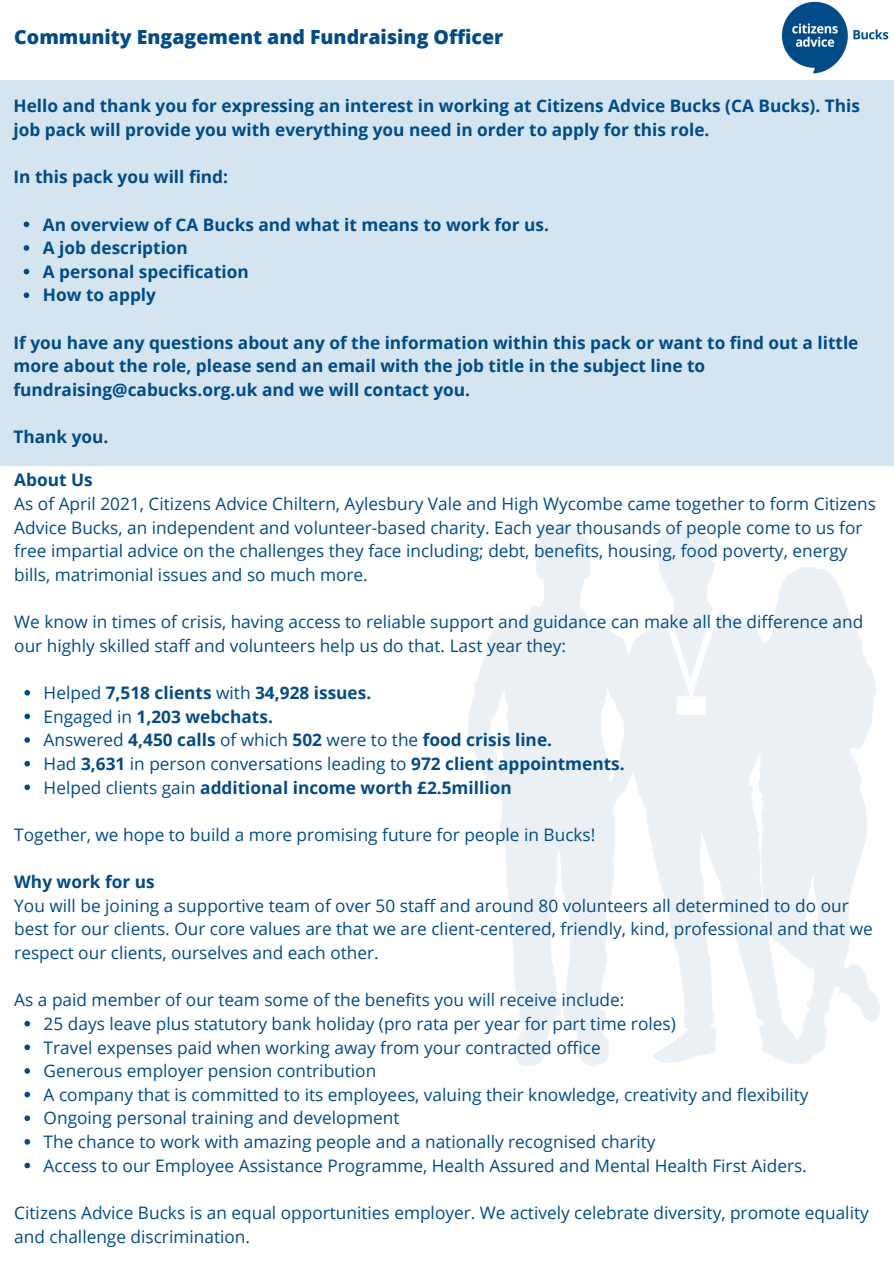
<style>
.page{position:relative;width:894px;height:1264px;background:#fff}
.page>*{position:absolute;margin:0;border:0;box-sizing:border-box;transform-origin:0 0}
.t1{font:800 19.5px "Open Sans";color:#004b88}
.t2{font:17.25px/23.7px "Open Sans";color:#004b88}
.t3{font:700 17.25px/23.7px "Open Sans";color:#004b88}
.s1{font-weight:400}
.s2{font-weight:700}
</style>
<div class="page">
<img style="left:781px;top:1px;width:108px;height:73px">
<div style="left:0;top:80px;width:893px;height:385px;background:#d4e5ef"></div>
<svg style="left:24px;top:221px;width:5px;height:6px"></svg>
<svg style="left:24px;top:245px;width:5px;height:6px"></svg>
<svg style="left:24px;top:269px;width:5px;height:5px"></svg>
<svg style="left:24px;top:292px;width:5px;height:6px"></svg>
<svg style="left:24px;top:690px;width:6px;height:5px"></svg>
<svg style="left:24px;top:713px;width:6px;height:6px"></svg>
<svg style="left:24px;top:737px;width:6px;height:5px"></svg>
<svg style="left:24px;top:760px;width:6px;height:6px"></svg>
<svg style="left:24px;top:784px;width:6px;height:6px"></svg>
<svg style="left:24px;top:1020px;width:6px;height:6px"></svg>
<svg style="left:24px;top:1044px;width:6px;height:6px"></svg>
<svg style="left:24px;top:1068px;width:6px;height:5px"></svg>
<svg style="left:24px;top:1091px;width:6px;height:6px"></svg>
<svg style="left:24px;top:1115px;width:6px;height:5px"></svg>
<svg style="left:24px;top:1139px;width:6px;height:5px"></svg>
<svg style="left:24px;top:1162px;width:6px;height:6px"></svg>
<h2 class="t1" style="left:14px;top:24px;width:490px">Community Engagement and Fundraising Officer</h2>
<p class="t3" style="left:14px;top:94px;width:847px">Hello and thank you for expressing an interest in working at Citizens Advice Bucks (CA Bucks). This job pack will provide you with everything you need in order to apply for this role.</p>
<h2 class="t3" style="left:14px;top:165px;width:216px">In this pack you will find:</h2>
<h2 class="t3" style="left:43px;top:212px;width:507px">An overview of CA Bucks and what it means to work for us.</h2>
<p class="t3" style="left:43px;top:236px;width:147px">A job description</p>
<p class="t3" style="left:43px;top:259px;width:207px">A personal specification</p>
<p class="t3" style="left:43px;top:283px;width:115px">How to apply</p>
<p class="t3" style="left:14px;top:330px;width:846px">If you have any questions about any of the information within this pack or want to find out a little more about the role, please send an email with the job title in the subject line to fundraising@cabucks.org.uk and we will contact you.</p>
<h2 class="t3" style="left:14px;top:425px;width:96px">Thank you.</h2>
<p class="t3" style="left:14px;top:467px;width:80px">About Us</p>
<p class="t2" style="left:14px;top:491px;width:863px">As of April 2021, Citizens Advice Chiltern, Aylesbury Vale and High Wycombe came together to form Citizens Advice Bucks, an independent and volunteer-based charity. Each year thousands of people come to us for free impartial advice on the challenges they face including; debt, benefits, housing, food poverty, energy bills, matrimonial issues and so much more.</p>
<p class="t2" style="left:14px;top:609px;width:850px">We know in times of crisis, having access to reliable support and guidance can make all the difference and our highly skilled staff and volunteers help us do that. Last year they:</p>
<p class="t3" style="left:44px;top:680px;width:329px"><span class="s1">Helped</span> 7,518 clients <span class="s1">with</span> 34,928 issues.</p>
<p class="t3" style="left:44px;top:704px;width:231px"><span class="s1">Engaged in</span> 1,203 webchats.</p>
<p class="t3" style="left:44px;top:727px;width:510px"><span class="s1">Answered</span> 4,450 calls <span class="s1">of which</span> 502 <span class="s1">were to the</span> food crisis line.</p>
<p class="t2" style="left:44px;top:751px;width:582px">Had <span class="s2">3,631</span> in person conversations leading to <span class="s2">972 client appointments.</span></p>
<p class="t3" style="left:44px;top:775px;width:469px"><span class="s1">Helped clients gain</span> additional income worth £2.5million</p>
<p class="t2" style="left:14px;top:822px;width:582px">Together, we hope to build a more promising future for people in Bucks!</p>
<p class="t3" style="left:14px;top:869px;width:142px">Why work for us</p>
<p class="t2" style="left:14px;top:893px;width:859px">You will be joining a supportive team of over 50 staff and around 80 volunteers all determined to do our best for our clients. Our core values are that we are client-centered, friendly, kind, professional and that we respect our clients, ourselves and each other.</p>
<p class="t2" style="left:14px;top:987px;width:611px">As a paid member of our team some of the benefits you will receive include:</p>
<p class="t2" style="left:44px;top:1011px;width:633px">25 days leave plus statutory bank holiday (pro rata per year for part time roles)</p>
<p class="t2" style="left:44px;top:1034px;width:558px">Travel expenses paid when working away from your contracted office</p>
<p class="t2" style="left:44px;top:1058px;width:334px">Generous employer pension contribution</p>
<p class="t2" style="left:44px;top:1082px;width:766px">A company that is committed to its employees, valuing their knowledge, creativity and flexibility</p>
<p class="t2" style="left:44px;top:1105px;width:357px">Ongoing personal training and development</p>
<p class="t2" style="left:44px;top:1129px;width:613px">The chance to work with amazing people and a nationally recognised charity</p>
<p class="t2" style="left:44px;top:1153px;width:764px">Access to our Employee Assistance Programme, Health Assured and Mental Health First Aiders.</p>
<p class="t2" style="left:14px;top:1200px;width:855px">Citizens Advice Bucks is an equal opportunities employer. We actively celebrate diversity, promote equality and challenge discrimination.</p>
</div>
